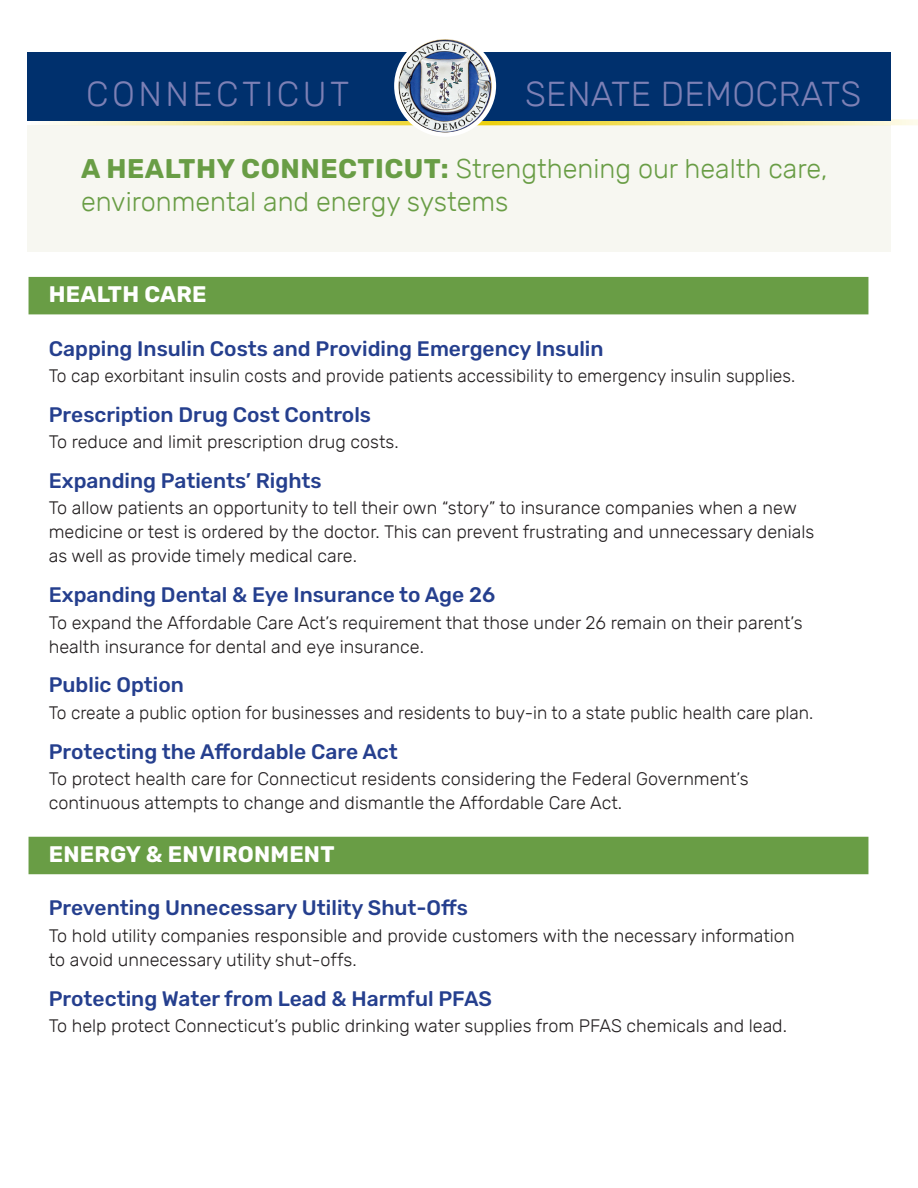
<style>
.page{position:relative;width:918px;height:1188px;background:#fff}
.page>*{position:absolute;margin:0;border:0;box-sizing:border-box;transform-origin:0 0}
.t1{font:300 34.5px "Rubik";letter-spacing:.01em;color:#7d80b5}
.t2{font:300 34.5px "Rubik";letter-spacing:.1em;color:#7d80b5}
.t3{font:300 27px/33px "Rubik";color:#699d45}
.Section_head{font:700 22.5px "Rubik";letter-spacing:.01em;color:#fff}
.Bill_title{font:500 21px "Rubik";color:#253f8e}
.Bill_description{font:300 18px/24px "Rubik";color:#231f20}
.s1{font-weight:700}
</style>
<div class="page">
<div style="left:27px;top:125px;width:863px;height:127px;background:#f7f7f1"></div>
<div style="left:29px;top:277px;width:839px;height:37px;background:#699d45"></div>
<div style="left:29px;top:837px;width:839px;height:37px;background:#699d45"></div>
<svg style="left:49px;top:119px;width:869px;height:6px;background:#f5e78a"></svg>
<div style="left:27px;top:52px;width:863px;height:69px;background:#00306d"></div>
<img style="left:396px;top:37px;width:98px;height:98px;border-radius:49px">
<div style="left:394px;top:35px;width:102px;height:102px;border:4px solid #fff;border-radius:50%"></div>
<p class="t2" style="left:86px;top:75px;width:265px">CONNECTICUT</p>
<p class="t1" style="left:525px;top:75px;width:338px">SENATE DEMOCRATS</p>
<p class="t3" style="left:81px;top:152px;width:748px"><span class="s1">A HEALTHY CONNECTICUT:</span> Strengthening our health care, environmental and energy systems</p>
<p class="Section_head" style="left:49px;top:281px;width:159px">HEALTH CARE</p>
<p class="Bill_title" style="left:49px;top:336px;width:556px">Capping Insulin Costs and Providing Emergency Insulin</p>
<p class="Bill_description" style="left:49px;top:364px;width:748px">To cap exorbitant insulin costs and provide patients accessibility to emergency insulin supplies.</p>
<p class="Bill_title" style="left:49px;top:403px;width:324px">Prescription Drug Cost Controls</p>
<p class="Bill_description" style="left:49px;top:431px;width:351px">To reduce and limit prescription drug costs.</p>
<p class="Bill_title" style="left:49px;top:469px;width:274px">Expanding Patients’ Rights</p>
<p class="Bill_description" style="left:49px;top:497px;width:767px">To allow patients an opportunity to tell their own “story” to insurance companies when a new medicine or test is ordered by the doctor. This can prevent frustrating and unnecessary denials as well as provide timely medical care.</p>
<p class="Bill_title" style="left:49px;top:583px;width:448px">Expanding Dental &amp; Eye Insurance to Age 26</p>
<p class="Bill_description" style="left:49px;top:611px;width:755px">To expand the Affordable Care Act’s requirement that those under 26 remain on their parent’s health insurance for dental and eye insurance.</p>
<p class="Bill_title" style="left:49px;top:673px;width:137px">Public Option</p>
<p class="Bill_description" style="left:49px;top:701px;width:766px">To create a public option for businesses and residents to buy-in to a state public health care plan.</p>
<p class="Bill_title" style="left:49px;top:739px;width:351px">Protecting the Affordable Care Act</p>
<p class="Bill_description" style="left:49px;top:767px;width:701px">To protect health care for Connecticut residents considering the Federal Government’s continuous attempts to change and dismantle the Affordable Care Act.</p>
<p class="Section_head" style="left:49px;top:841px;width:287px">ENERGY &amp; ENVIRONMENT</p>
<p class="Bill_title" style="left:49px;top:896px;width:421px">Preventing Unnecessary Utility Shut-Offs</p>
<p class="Bill_description" style="left:49px;top:924px;width:747px">To hold utility companies responsible and provide customers with the necessary information to avoid unnecessary utility shut-offs.</p>
<p class="Bill_title" style="left:49px;top:986px;width:445px">Protecting Water from Lead &amp; Harmful PFAS</p>
<p class="Bill_description" style="left:49px;top:1014px;width:740px">To help protect Connecticut’s public drinking water supplies from PFAS chemicals and lead.</p>
</div>
